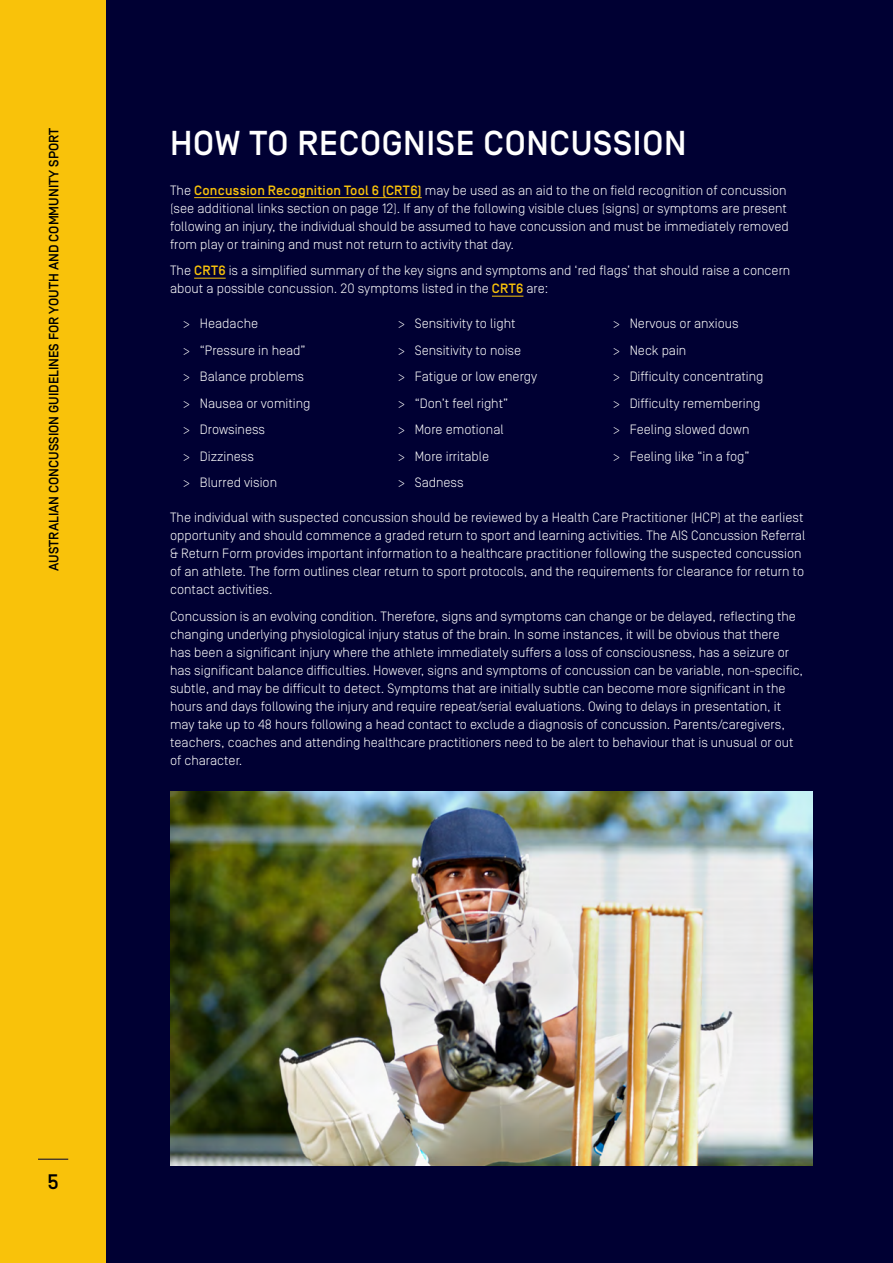
<style>
.page{position:relative;width:893px;height:1263px;background:#fff}
.page>*{position:absolute;margin:0;border:0;box-sizing:border-box;transform-origin:0 0}
.t1{font:500 34.5px "Simplon Norm";letter-spacing:.02em;color:#fff}
.t2{font:500 21px "Simplon Norm";color:#000}
.t3{font:300 13.5px/18px "Simplon Norm";color:#fff}
.t4{font:500 13.5px "Simplon Norm";color:#000}
.s1{font-weight:500;color:#f9c20a}
</style>
<div class="page">
<div style="left:0;top:0;width:106px;height:1263px;background:#f9c20a"></div>
<hr style="left:38px;top:1159px;width:30px;height:1px;background:#003">
<div style="left:106px;top:0;width:787px;height:1263px;background:#003"></div>
<hr style="left:194px;top:197px;width:228px;height:1px;background:#f9c20a">
<hr style="left:194px;top:278px;width:32px;height:1px;background:#f9c20a">
<hr style="left:492px;top:296px;width:31px;height:1px;background:#f9c20a">
<img style="left:170px;top:791px;width:642px;height:374px">
<p class="t4" style="left:47px;top:571px;width:445px;rotate:-90deg">AUSTRALIAN CONCUSSION GUIDELINES FOR YOUTH AND COMMUNITY SPORT</p>
<h1 class="t1" style="left:170px;top:125px;width:518px">HOW TO RECOGNISE CONCUSSION</h1>
<p class="t3" style="left:170px;top:181px;width:620px">The <span class="s1">Concussion Recognition Tool 6 (CRT6)</span> may be used as an aid to the on field recognition of concussion (see additional links section on page 12). If any of the following visible clues (signs) or symptoms are present following an injury, the individual should be assumed to have concussion and must be immediately removed from play or training and must not return to activity that day.</p>
<p class="t3" style="left:170px;top:262px;width:622px">The <span class="s1">CRT6</span> is a simplified summary of the key signs and symptoms and ‘red flags’ that should raise a concern about a possible concussion. 20 symptoms listed in the <span class="s1">CRT6</span> are:</p>
<p class="t3" style="left:183px;top:315px;width:77px">&gt; Headache</p>
<p class="t3" style="left:398px;top:315px;width:119px">&gt; Sensitivity to light</p>
<p class="t3" style="left:613px;top:315px;width:127px">&gt; Nervous or anxious</p>
<p class="t3" style="left:183px;top:341px;width:124px">&gt; “Pressure in head”</p>
<p class="t3" style="left:398px;top:341px;width:125px">&gt; Sensitivity to noise</p>
<p class="t3" style="left:613px;top:341px;width:75px">&gt; Neck pain</p>
<p class="t3" style="left:183px;top:368px;width:123px">&gt; Balance problems</p>
<p class="t3" style="left:398px;top:368px;width:141px">&gt; Fatigue or low energy</p>
<p class="t3" style="left:613px;top:368px;width:152px">&gt; Difficulty concentrating</p>
<p class="t3" style="left:183px;top:394px;width:129px">&gt; Nausea or vomiting</p>
<p class="t3" style="left:398px;top:394px;width:112px">&gt; “Don’t feel right”</p>
<p class="t3" style="left:613px;top:394px;width:149px">&gt; Difficulty remembering</p>
<p class="t3" style="left:183px;top:421px;width:84px">&gt; Drowsiness</p>
<p class="t3" style="left:398px;top:421px;width:107px">&gt; More emotional</p>
<p class="t3" style="left:613px;top:421px;width:138px">&gt; Feeling slowed down</p>
<p class="t3" style="left:183px;top:447px;width:73px">&gt; Dizziness</p>
<p class="t3" style="left:398px;top:447px;width:93px">&gt; More irritable</p>
<p class="t3" style="left:613px;top:447px;width:138px">&gt; Feeling like “in a fog”</p>
<p class="t3" style="left:183px;top:474px;width:96px">&gt; Blurred vision</p>
<p class="t3" style="left:398px;top:474px;width:67px">&gt; Sadness</p>
<p class="t3" style="left:170px;top:509px;width:637px">The individual with suspected concussion should be reviewed by a Health Care Practitioner (HCP) at the earliest opportunity and should commence a graded return to sport and learning activities. The AIS Concussion Referral &amp; Return Form provides important information to a healthcare practitioner following the suspected concussion of an athlete. The form outlines clear return to sport protocols, and the requirements for clearance for return to contact activities.</p>
<p class="t3" style="left:170px;top:607px;width:634px">Concussion is an evolving condition. Therefore, signs and symptoms can change or be delayed, reflecting the changing underlying physiological injury status of the brain. In some instances, it will be obvious that there has been a significant injury where the athlete immediately suffers a loss of consciousness, has a seizure or has significant balance difficulties. However, signs and symptoms of concussion can be variable, non-specific, subtle, and may be difficult to detect. Symptoms that are initially subtle can become more significant in the hours and days following the injury and require repeat/serial evaluations. Owing to delays in presentation, it may take up to 48 hours following a head contact to exclude a diagnosis of concussion. Parents/caregivers, teachers, coaches and attending healthcare practitioners need to be alert to behaviour that is unusual or out of character.</p>
<h2 class="t2" style="left:48px;top:1170px;width:13px">5</h2>
</div>
